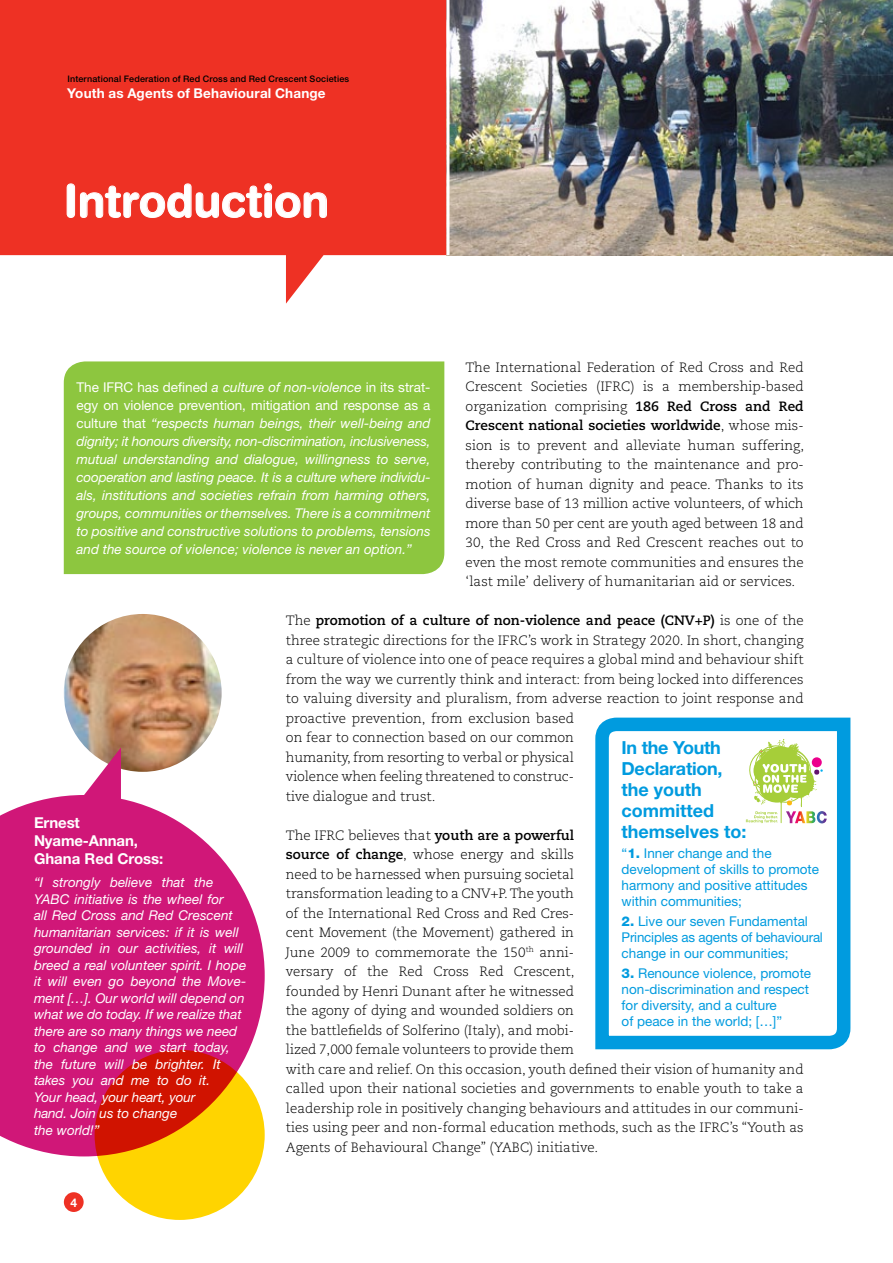
<style>
.page{position:relative;width:893px;height:1263px;background:#fff}
.page>*{position:absolute;margin:0;border:0;box-sizing:border-box;transform-origin:0 0}
.t1{font:700 48px "Helvetica Rounded LT Std";letter-spacing:-.005em;color:#fff}
.t2{font:700 45px "Helvetica Rounded LT Std";letter-spacing:-.005em;color:#fff}
.t3{font:700 18px/21px "Helvetica Neue LT Std";color:#009bdf}
.t4{font:700 15px/18px "Helvetica Neue LT Std";letter-spacing:-.01em;color:#fff}
.t5{font:300 13.5px/19.5px "Caecilia LT Std";color:#000}
.t6{font:italic 13.5px/16.5px "Helvetica Neue LT Std";color:#fff;text-align:justify}
.t7{font:13.5px/15.9px "Helvetica Neue LT Std";color:#009bdf}
.t8{font:700 13.5px "Helvetica Neue";letter-spacing:.015em;color:#fff}
.t9{font:700 12px "Helvetica Neue";color:#fff}
.t10{font:500 9px "Helvetica Neue";letter-spacing:.02em;color:#000}
.s1{font-weight:700}
.s2{font-style:normal}
.s3{font-weight:800}
</style>
<div class="page">
<img style="left:449px;top:0;width:444px;height:255px">
<svg style="left:0;top:0;width:446px;height:304px;fill:#ee3124"></svg>
<svg style="left:65px;top:183px;width:336px;height:45px;background:#ef4135"></svg>
<div style="left:64px;top:361px;width:380px;height:213px;background:#8dc63f"></div>
<img style="left:64px;top:614px;width:158px;height:158px;border-radius:79px">
<svg style="left:0;top:796px;width:265px;height:360px;background:#d53288"></svg>
<svg style="left:66px;top:747px;width:55px;height:71px"></svg>
<div style="left:64px;top:1192px;width:20px;height:20px;background:#ee3124;border-radius:50%"></div>
<svg style="left:95px;top:1050px;width:170px;height:170px;background:#eb8400"></svg>
<svg style="left:595px;top:717px;width:256px;height:333px"></svg>
<svg style="left:746px;top:739px;width:81px;height:84px"></svg>
<p class="t10" style="left:67px;top:73px;width:283px">International Federation of Red Cross and Red Crescent Societies</p>
<p class="t8" style="left:67px;top:85px;width:260px">Youth as Agents of Behavioural Change</p>
<h2 class="t2" style="left:64px;top:174px;width:267px">Introduction</h2>
<h1 class="t1" style="left:64px;top:171px;width:338px">empowerment</h1>
<p class="t5" style="left:466px;top:358px;width:340px;text-align:justify">The International Federation of Red Cross and Red Crescent Societies (IFRC) is a membership-based organization comprising <span class="s1">186 Red Cross and Red Crescent national societies worldwide</span>, whose mis&shy;sion is to prevent and alleviate human suffering, thereby contributing to the maintenance and pro&shy;motion of human dignity and peace. Thanks to its diverse base of 13 million active volunteers, of which more than 50 per cent are youth aged between 18 and 30, the Red Cross and Red Crescent reaches out to even the most remote communities and ensures the ‘last mile’ delivery of humanitarian aid or services.</p>
<p class="t5" style="left:286px;top:611px;width:519px">The <span class="s1">promotion of a culture of non-violence and peace (CNV+P)</span> is one of the three strategic directions for the IFRC’s work in Strategy 2020. In short, changing a culture of violence into one of peace requires a global mind and behaviour shift from the way we currently think and interact: from being locked into differences to valuing diversity and pluralism, from adverse reaction to joint response and proactive prevention, from exclusion based<br>on fear to connection based on our common<br>humanity, from resorting to verbal or physical<br>violence when feeling threatened to construc-<br>tive dialogue and trust.</p>
<p class="t5" style="left:286px;top:826px;width:519px">The IFRC believes that <span class="s1">youth are a powerful<br>source of change</span>, whose energy and skills<br>need to be harnessed when pursuing societal<br>transformation leading to a CNV+P. The youth<br>of the International Red Cross and Red Cres-<br>cent Movement (the Movement) gathered in<br>June 2009 to commemorate the 150<sup>th</sup> anni-<br>versary of the Red Cross Red Crescent,<br>founded by Henri Dunant after he witnessed<br>the agony of dying and wounded soldiers on<br>the battlefields of Solferino (Italy), and mobi-<br>lized 7,000 female volunteers to provide them<br>with care and relief. On this occasion, youth defined their vision of humanity and called upon their national societies and governments to enable youth to take a leadership role in positively changing behaviours and attitudes in our communi&shy;ties using peer and non-formal education methods, such as the IFRC’s “Youth as Agents of Behavioural Change” (YABC) initiative.</p>
<p class="t6" style="left:77px;top:378px;width:356px;line-height:18px"><span class="s2">The IFRC has defined</span> a culture of non-violence <span class="s2">in its strat&shy;egy on violence prevention, mitigation and response as a culture that</span> “respects human beings, their well-being and dignity; it honours diversity, non-discrimination, inclusiveness, mutual understanding and dialogue, willingness to serve, cooperation and lasting peace. It is a culture where individu&shy;als, institutions and societies refrain from harming others, groups, communities or themselves. There is a commitment to positive and constructive solutions to problems, tensions and the source of violence; violence is never an option.”</p>
<h3 class="t3" style="left:622px;top:737px;width:126px">In the Youth<br>Declaration, the youth committed themselves to:</h3>
<p class="t7" style="left:622px;top:845px;width:199px">“<span class="s3">1.</span> Inner change and the development of skills to promote harmony and positive attitudes within communities;</p>
<p class="t7" style="left:622px;top:913px;width:203px"><span class="s3">2.</span> Live our seven Fundamental<br>Principles as agents of behavioural change in our communities;</p>
<p class="t7" style="left:622px;top:965px;width:191px"><span class="s3">3.</span> Renounce violence, promote non-discrimination and respect for diversity, and a culture<br>of peace in the world; […]”</p>
<p class="t4" style="left:34px;top:814px;width:131px">Ernest<br>Nyame-Annan,<br>Ghana Red Cross:</p>
<p class="t6" style="left:34px;top:874px;width:214px;text-align:left">“I strongly believe that the<br>YABC initiative is the wheel for<br>all Red Cross and Red Crescent humanitarian services: if it is well grounded in our activities, it will breed a real volunteer spirit. I hope it will even go beyond the Move&shy;ment […]. Our world will depend on what we do today. If we realize that there are so many things we need to change and we start today, the future will be brighter. It takes you and me to do it.<br>Your head, your heart, your<br>hand. Join us to change<br>the world!”</p>
<p class="t9" style="left:70px;top:1195px;width:8px">4</p>
</div>
